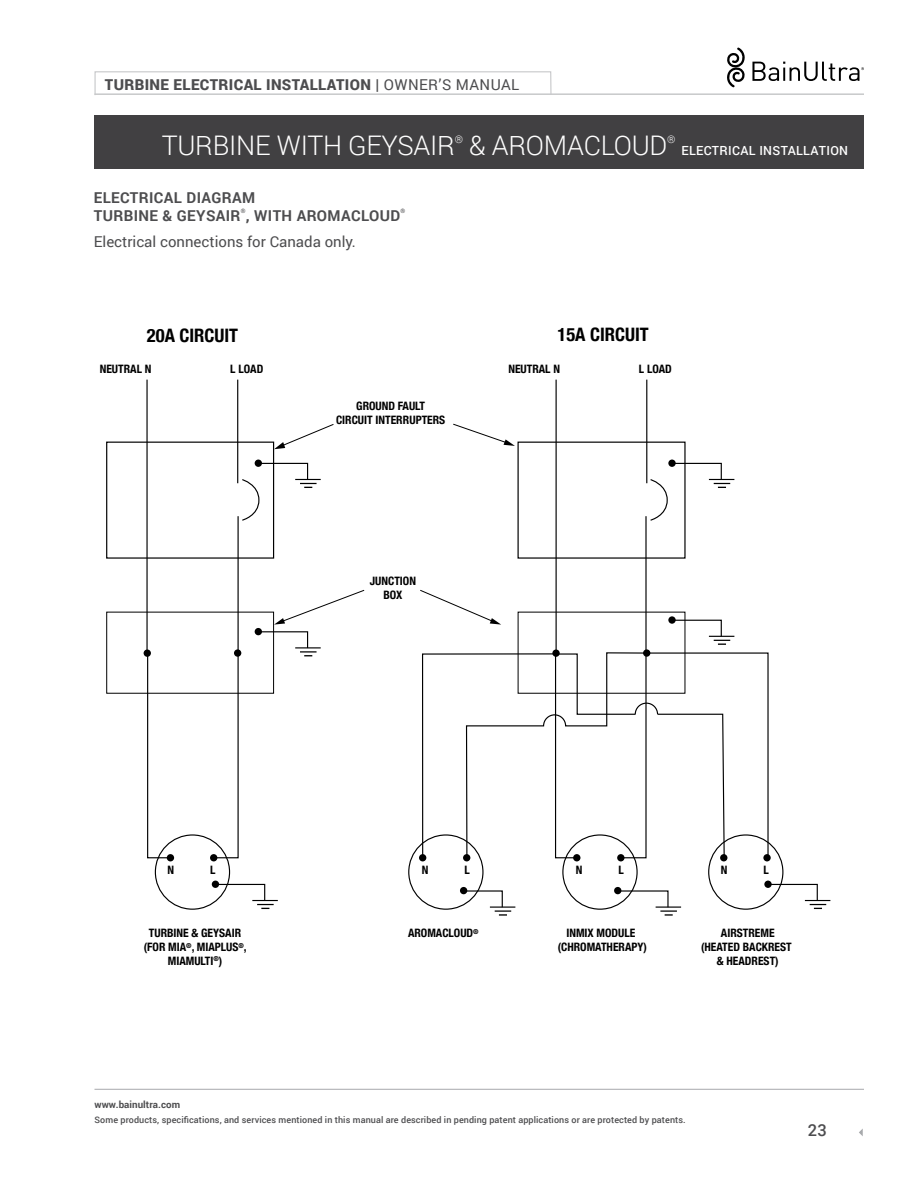
<style>
.page{position:relative;width:918px;height:1188px;background:#fff}
.page>*{position:absolute;margin:0;border:0;box-sizing:border-box;transform-origin:0 0}
.Titre_blanc{font:300 27px "Roboto";letter-spacing:-.01em;color:#fff}
.t1{font:700 condensed 18.6px "Helvetica Neue";color:#000}
.t2{font:500 16.5px "Roboto";color:#4d4d4f}
.Titres{font:700 15px/18px "Roboto";letter-spacing:.025em;color:#4d4d4f}
.t3{font:900 15px "Roboto";letter-spacing:.025em;color:#4d4d4f}
.Texte_courant{font:15px "Roboto";color:#4d4d4f}
.Titre_blanc-2{font:500 12.6px "Roboto";letter-spacing:.025em;color:#fff}
.t4{font:700 condensed 11.55px/14px "Helvetica Neue";color:#000;text-align:center}
.Titre_blanc-3{font:300 10.5px "Roboto";color:#fff}
.t5{font:700 9.75px "Roboto";letter-spacing:.005em;color:#4d4d4f}
.t6{font:500 9px "Roboto";letter-spacing:.01em;color:#4d4d4f}
.Titres-2{font:900 6.15px "Roboto";color:#4d4d4f}
.s1{font-weight:400}
</style>
<div class="page">
<svg style="left:859px;top:1129px;width:4px;height:7px"></svg>
<div style="left:94px;top:115px;width:770px;height:54px;background:#414042"></div>
<hr style="left:94px;top:93px;width:770px;height:2px;background:#c7c8ca">
<svg style="left:94px;top:71px;width:458px;height:24px"></svg>
<svg style="left:727px;top:48px;width:18px;height:39px"></svg>
<svg style="left:752px;top:62px;width:112px;height:19px"></svg>
<hr style="left:94px;top:1089px;width:770px;height:1px;background:#a7a9ac">
<hr style="left:556px;top:380px;width:1px;height:273px;background:#000">
<hr style="left:646px;top:380px;width:1px;height:103px;background:#000">
<hr style="left:146px;top:380px;width:2px;height:273px;background:#000">
<hr style="left:237px;top:380px;width:1px;height:103px;background:#000">
<svg style="left:618px;top:890px;width:63px;height:26px"></svg>
<div style="left:668px;top:460px;width:8px;height:7px;background:#000;border-radius:50%"></div>
<div style="left:144px;top:649px;width:7px;height:8px;background:#000;border-radius:50%"></div>
<div style="left:573px;top:854px;width:7px;height:7px;background:#000;border-radius:50%"></div>
<div style="left:617px;top:854px;width:8px;height:7px;background:#000;border-radius:50%"></div>
<div style="left:614px;top:887px;width:7px;height:7px;background:#000;border-radius:50%"></div>
<div style="left:720px;top:854px;width:7px;height:7px;background:#000;border-radius:50%"></div>
<div style="left:763px;top:854px;width:8px;height:7px;background:#000;border-radius:50%"></div>
<svg style="left:215px;top:883px;width:63px;height:26px"></svg>
<div style="left:212px;top:881px;width:7px;height:7px;background:#000;border-radius:50%"></div>
<svg style="left:767px;top:883px;width:63px;height:26px"></svg>
<div style="left:764px;top:881px;width:8px;height:7px;background:#000;border-radius:50%"></div>
<div style="left:255px;top:460px;width:7px;height:7px;background:#000;border-radius:50%"></div>
<div style="left:106px;top:442px;width:168px;height:117px;border:1px solid #000"></div>
<div style="left:106px;top:612px;width:168px;height:82px;border:1px solid #000"></div>
<svg style="left:274px;top:424px;width:60px;height:25px"></svg>
<svg style="left:453px;top:424px;width:62px;height:22px"></svg>
<svg style="left:463px;top:890px;width:52px;height:26px"></svg>
<div style="left:419px;top:854px;width:7px;height:7px;background:#000;border-radius:50%"></div>
<div style="left:463px;top:854px;width:7px;height:7px;background:#000;border-radius:50%"></div>
<div style="left:460px;top:887px;width:7px;height:7px;background:#000;border-radius:50%"></div>
<div style="left:167px;top:854px;width:7px;height:7px;background:#000;border-radius:50%"></div>
<div style="left:210px;top:854px;width:7px;height:7px;background:#000;border-radius:50%"></div>
<div style="left:155px;top:834px;width:75px;height:76px;border:1px solid #000;border-radius:50%"></div>
<svg style="left:146px;top:652px;width:26px;height:207px"></svg>
<svg style="left:213px;top:462px;width:152px;height:397px"></svg>
<svg style="left:420px;top:462px;width:349px;height:397px"></svg>
<p class="t3" style="left:105px;top:74px;width:416px">TURBINE ELECTRICAL INSTALLATION | <span class="s1">OWNER’S MANUAL</span></p>
<p class="Titre_blanc" style="left:162px;top:126px;width:295px">TURBINE WITH GEYSAIR</p>
<p class="Titre_blanc-3" style="left:455px;top:132px;width:10px">®</p>
<p class="Titre_blanc" style="left:469px;top:126px;width:200px">&amp; AROMACLOUD</p>
<p class="Titre_blanc-3" style="left:667px;top:132px;width:10px">®</p>
<p class="Titre_blanc-2" style="left:682px;top:141px;width:168px">ELECTRICAL INSTALLATION</p>
<p class="Titres" style="left:94px;top:188px;width:308px">ELECTRICAL DIAGRAM<br>TURBINE &amp; GEYSAIR , WITH AROMACLOUD</p>
<p class="Titres-2" style="left:241px;top:206px;width:6px">®</p>
<p class="Titres-2" style="left:401px;top:206px;width:6px">®</p>
<p class="Texte_courant" style="left:94px;top:231px;width:264px">Electrical connections for Canada only.</p>
<p class="t1" style="left:147px;top:324px;width:93px">20A CIRCUIT</p>
<p class="t1" style="left:557px;top:323px;width:93px">15A CIRCUIT</p>
<p class="t4" style="left:100px;top:361px;width:53px">NEUTRAL N</p>
<p class="t4" style="left:230px;top:361px;width:35px">L LOAD</p>
<p class="t4" style="left:508px;top:361px;width:53px">NEUTRAL N</p>
<p class="t4" style="left:639px;top:361px;width:35px">L LOAD</p>
<p class="t4" style="left:336px;top:398px;width:111px">GROUND FAULT<br>CIRCUIT INTERRUPTERS</p>
<p class="t4" style="left:370px;top:574px;width:48px">JUNCTION<br>BOX</p>
<p class="t4" style="left:168px;top:863px;width:8px">N</p>
<p class="t4" style="left:210px;top:863px;width:7px">L</p>
<p class="t4" style="left:422px;top:863px;width:8px">N</p>
<p class="t4" style="left:464px;top:863px;width:7px">L</p>
<p class="t4" style="left:576px;top:863px;width:8px">N</p>
<p class="t4" style="left:619px;top:863px;width:7px">L</p>
<p class="t4" style="left:721px;top:863px;width:8px">N</p>
<p class="t4" style="left:764px;top:863px;width:7px">L</p>
<p class="t4" style="left:408px;top:926px;width:72px">AROMACLOUD<sup>®</sup></p>
<p class="t4" style="left:144px;top:926px;width:104px">TURBINE &amp; GEYSAIR (FOR MIA<sup>®</sup>, MIAPLUS<sup>®</sup>,<br>MIAMULTI<sup>®</sup>)</p>
<p class="t4" style="left:558px;top:926px;width:91px">INMIX MODULE (CHROMATHERAPY)</p>
<p class="t4" style="left:701px;top:926px;width:92px">AIRSTREME (HEATED BACKREST &amp; HEADREST)</p>
<p class="t5" style="left:94px;top:1097px;width:87px">www.bainultra.com</p>
<p class="t6" style="left:94px;top:1113px;width:593px">Some products, specifications, and services mentioned in this manual are described in pending patent applications or are protected by patents.</p>
<h3 class="t2" style="left:808px;top:1119px;width:20px">23</h3>
</div>
